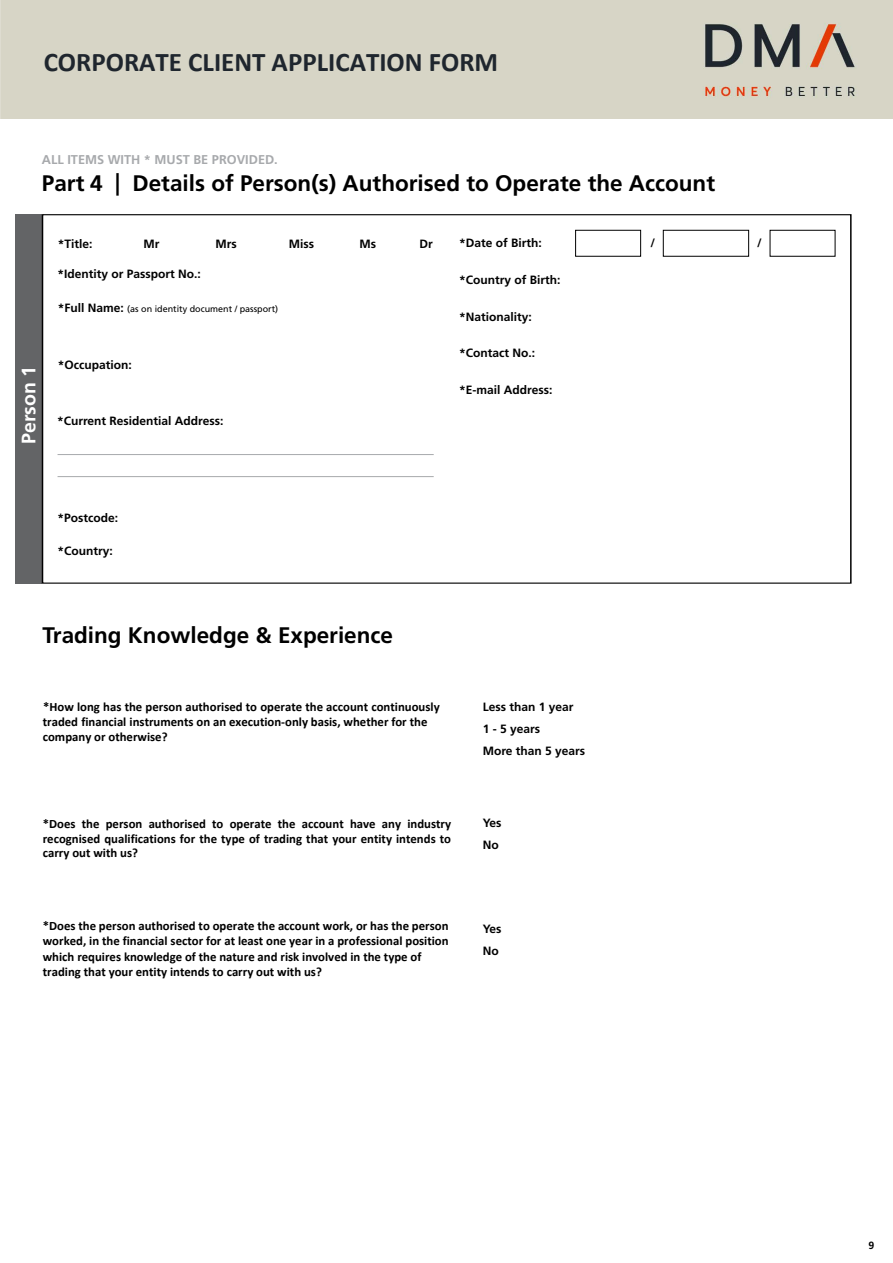
<style>
.page{position:relative;width:893px;height:1263px;background:#fff}
.page>*{position:absolute;margin:0;border:0;box-sizing:border-box;transform-origin:0 0}
.t1{font:700 27px "Calibri";color:#1f262e}
.t2{font:700 22.5px "Frutiger LT";color:#000}
.t3{font:700 19.5px "Frutiger LT";color:#fff}
.t4{font:700 12.75px/15.1px "Calibri";color:#000}
.t5{font:700 12.75px "Frutiger LT";color:#a7a9ac}
.t6{font:700 12px/22px "Frutiger LT";color:#000}
.t7{font:700 12px "Frutiger LT Std";color:#000}
.t8{font:700 10.5px "Frutiger LT Std";color:#000}
.t9{font:9px "Frutiger LT";color:#000}
.s1{font-family:"Frutiger LT Std"}
.s2{font-weight:700;font-size:12px}
.s3{font-family:"Frutiger LT"}
</style>
<div class="page">
<hr style="left:58px;top:454px;width:376px;height:1px;background:#a7a9ac">
<hr style="left:58px;top:476px;width:376px;height:1px;background:#a7a9ac">
<div style="left:15px;top:214px;width:27px;height:370px;background:#636466"></div>
<div style="left:575px;top:230px;width:66px;height:27px;border:1px solid #000"></div>
<div style="left:663px;top:230px;width:86px;height:27px;border:1px solid #000"></div>
<div style="left:770px;top:230px;width:65px;height:27px;border:1px solid #000"></div>
<div style="left:0;top:0;width:892px;height:119px;background:#d7d5c6"></div>
<h1 class="t1" style="left:44px;top:43px;width:456px">CORPORATE CLIENT APPLICATION FORM</h1>
<p class="t5" style="left:42px;top:152px;width:237px">ALL ITEMS WITH * MUST BE PROVIDED.</p>
<h2 class="t2" style="left:42px;top:170px;width:675px"><span class="s1">Part 4</span> | Details of Person(s) Authorised to Operate the Account</h2>
<h3 class="t3" style="left:17px;top:444px;width:80px;rotate:-90deg">Person 1</h3>
<p class="t6" style="left:58px;top:233px;width:36px">*Title:</p>
<p class="t6" style="left:143px;top:233px;width:17px">Mr</p>
<p class="t6" style="left:215px;top:233px;width:23px">Mrs</p>
<p class="t6" style="left:289px;top:233px;width:27px">Miss</p>
<p class="t6" style="left:359px;top:233px;width:18px">Ms</p>
<p class="t6" style="left:419px;top:233px;width:15px">Dr</p>
<p class="t6" style="left:58px;top:263px;width:145px">*Identity or Passport No.:</p>
<p class="t9" style="left:58px;top:303px;width:222px"><span class="s2">*Full Name:</span> (as on identity document / passport)</p>
<p class="t6" style="left:58px;top:353px;width:76px">*Occupation:</p>
<p class="t6" style="left:57px;top:410px;width:168px">*Current Residential Address:</p>
<p class="t6" style="left:459px;top:232px;width:84px">*Date of Birth:</p>
<p class="t6" style="left:650px;top:232px;width:6px">/</p>
<p class="t6" style="left:757px;top:232px;width:6px">/</p>
<p class="t6" style="left:459px;top:268px;width:103px">*Country of Birth:</p>
<p class="t6" style="left:459px;top:305px;width:74px">*Nationality:</p>
<p class="t7" style="left:459px;top:346px;width:78px"><span class="s3">*</span>Contact No.:</p>
<p class="t6" style="left:459px;top:379px;width:95px">*E-mail Address:</p>
<p class="t6" style="left:58px;top:507px;width:62px">*Postcode:</p>
<p class="t6" style="left:58px;top:540px;width:57px">*Country:</p>
<h2 class="t2" style="left:43px;top:622px;width:352px">Trading Knowledge &amp; Experienc<span class="s1">e</span></h2>
<p class="t4" style="left:43px;top:698px;width:398px">*How long has the person authorised to operate the account continuously traded financial instruments on an execution-only basis, whether for the company or otherwise?</p>
<p class="t4" style="left:43px;top:816px;width:410px;line-height:14.7px;text-align:justify">*Does the person authorised to operate the account have any industry recognised qualifications for the type of trading that your entity intends to carry out with us?</p>
<p class="t4" style="left:43px;top:918px;width:407px">*Does the person authorised to operate the account work, or has the person worked, in the financial sector for at least one year in a professional position which requires knowledge of the nature and risk involved in the type of trading that your entity intends to carry out with us?</p>
<p class="t6" style="left:483px;top:696px;width:104px">Less than 1 year<br>1 - 5 years<br>More than 5 years</p>
<p class="t6" style="left:483px;top:812px;width:20px">Yes<br>No</p>
<p class="t6" style="left:483px;top:918px;width:20px">Yes<br>No</p>
<p class="t8" style="left:868px;top:1239px;width:7px">9</p>
</div>
